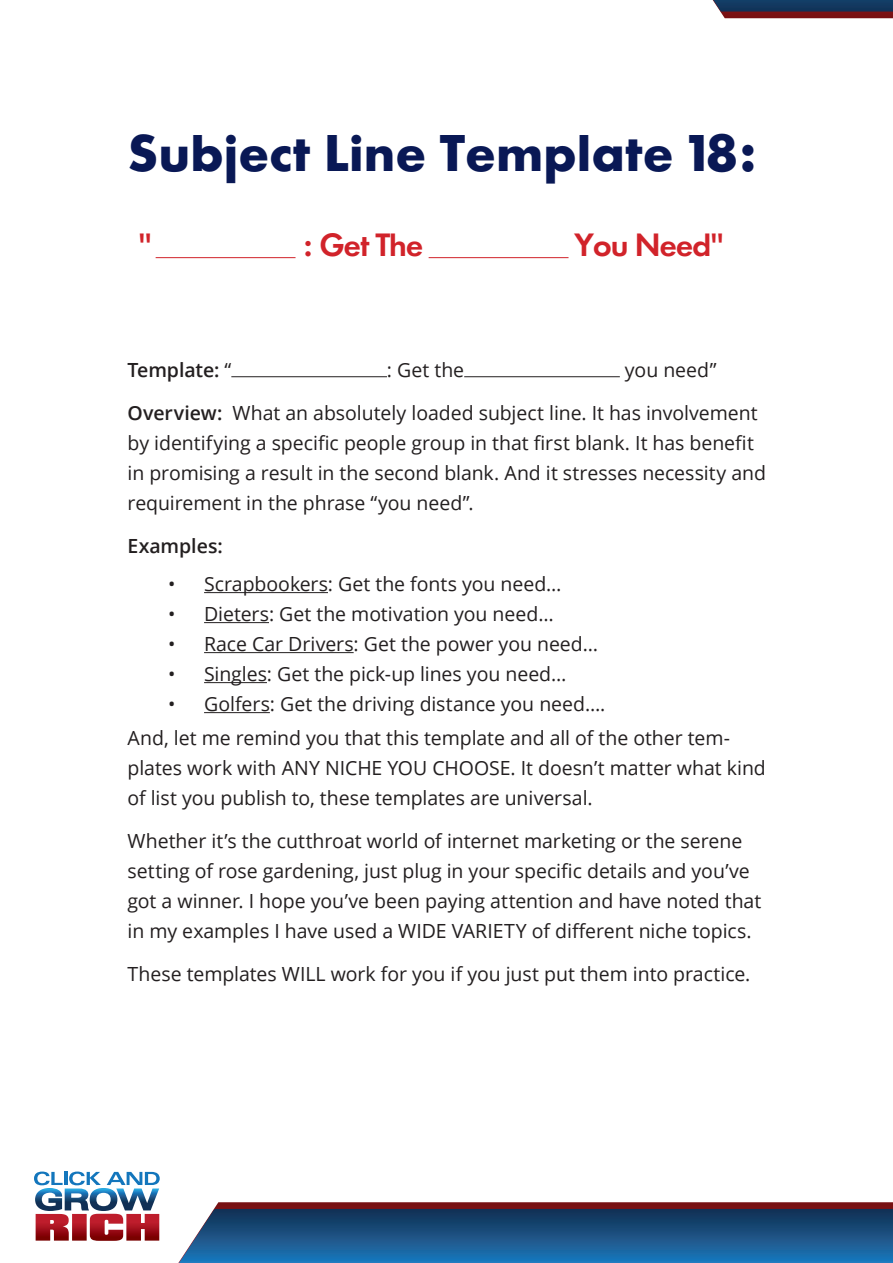
<style>
.page{position:relative;width:893px;height:1263px;background:#fff}
.page>*{position:absolute;margin:0;border:0;box-sizing:border-box;transform-origin:0 0}
.sub_judul2{font:48px "Canal Bold Romain";color:#091855}
.note{font:30px "Canal Demi Romain";letter-spacing:-.04em;color:#d1232a}
.Body{font:19.5px/30px "Open Sans";letter-spacing:-.005em;color:#231f20}
.Body-2{font:600 19.5px "Open Sans";letter-spacing:-.005em;color:#231f20}
.s1{font-weight:400}
.s2{font-weight:600}
</style>
<div class="page">
<svg style="left:34px;top:1171px;width:126px;height:70px"></svg>
<svg style="left:713px;top:0;width:180px;height:18px"></svg>
<svg style="left:178px;top:1202px;width:715px;height:61px"></svg>
<hr style="left:204px;top:592px;width:124px;height:1px;background:#231f20">
<hr style="left:204px;top:622px;width:65px;height:1px;background:#231f20">
<hr style="left:204px;top:652px;width:150px;height:1px;background:#231f20">
<hr style="left:204px;top:682px;width:63px;height:1px;background:#231f20">
<hr style="left:204px;top:712px;width:66px;height:1px;background:#231f20">
<hr style="left:231px;top:376px;width:156px;height:1px;background:#231f20">
<hr style="left:464px;top:376px;width:156px;height:1px;background:#231f20">
<hr style="left:156px;top:257px;width:140px;height:1px;background:#d1232a">
<hr style="left:429px;top:257px;width:139px;height:1px;background:#d1232a">
<p class="sub_judul2" style="left:128px;top:121px;width:632px">Subject Line Template 18:</p>
<p class="note" style="left:138px;top:225px;width:15px">“</p>
<p class="note" style="left:303px;top:225px;width:122px">: Get The</p>
<p class="note" style="left:574px;top:225px;width:151px">You Need”</p>
<p class="Body-2" style="left:128px;top:357px;width:105px">Template: <span class="s1">“</span></p>
<p class="Body" style="left:387px;top:354px;width:79px">: Get the</p>
<p class="Body" style="left:625px;top:354px;width:93px">you need”</p>
<p class="Body" style="left:128px;top:397px;width:640px"><span class="s2">Overview:</span> What an absolutely loaded subject line. It has involvement by identifying a specific people group in that first blank. It has benefit in promising a result in the second blank. And it stresses necessity and requirement in the phrase “you need”.</p>
<p class="Body-2" style="left:128px;top:532px;width:97px">Examples:</p>
<p class="Body" style="left:168px;top:569px;width:395px">• Scrapbookers: Get the fonts you need…</p>
<p class="Body" style="left:168px;top:599px;width:387px">• Dieters: Get the motivation you need…</p>
<p class="Body" style="left:168px;top:629px;width:431px">• Race Car Drivers: Get the power you need…</p>
<p class="Body" style="left:168px;top:659px;width:400px">• Singles: Get the pick-up lines you need…</p>
<p class="Body" style="left:168px;top:689px;width:439px">• Golfers: Get the driving distance you need….</p>
<p class="Body" style="left:128px;top:723px;width:640px">And, let me remind you that this template and all of the other tem&shy;plates work with ANY NICHE YOU CHOOSE. It doesn’t matter what kind of list you publish to, these templates are universal.</p>
<p class="Body" style="left:128px;top:826px;width:635px">Whether it’s the cutthroat world of internet marketing or the serene setting of rose gardening, just plug in your specific details and you’ve got a winner. I hope you’ve been paying attention and have noted that in my examples I have used a WIDE VARIETY of different niche topics.</p>
<p class="Body" style="left:128px;top:958px;width:624px">These templates WILL work for you if you just put them into practice.</p>
</div>
